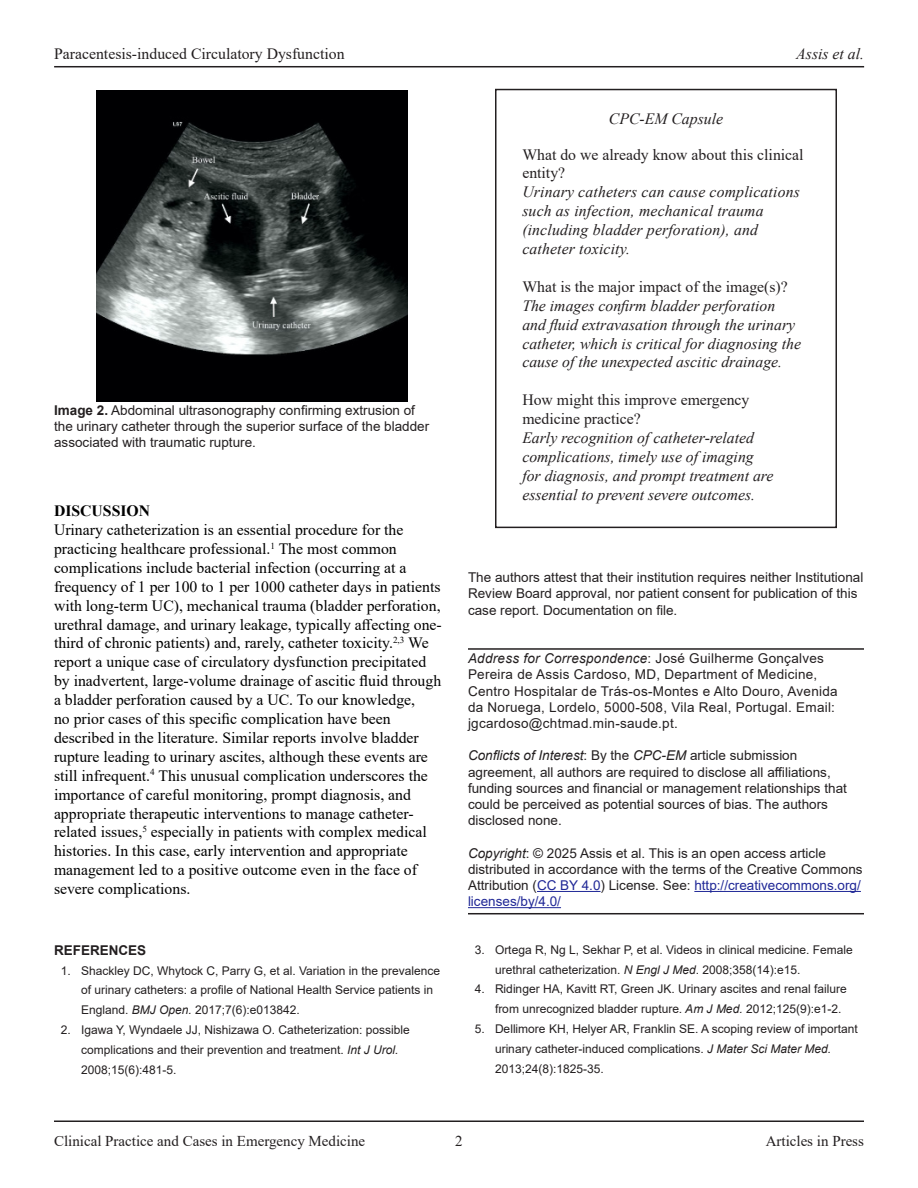
<style>
.page{position:relative;width:918px;height:1188px;background:#fff}
.page>*{position:absolute;margin:0;border:0;box-sizing:border-box;transform-origin:0 0}
.t1{font:15.75px/18.9px "Times New Roman";color:#000}
.Capsule_Summary_answer{font:italic 15.75px/18.9px "Times New Roman";color:#231f20}
.Capsule_Summary_answer-2{font:15.75px/18.9px "Times New Roman";color:#231f20}
.Body_Text__15{font:italic 15.75px "Times New Roman";color:#231f20}
.t2{font:700 15.75px "Times New Roman";color:#000}
.t3{font:15px "Times New Roman";color:#231f20}
.t4{font:13.5px/16.2px "Arial";color:#231f20}
.t5{font:13.5px/16.2px "Arial";letter-spacing:.02em;color:#231f20}
.t6{font:700 13.5px "Arial";color:#231f20}
.t7{font:12px/19.8px "Arial";color:#231f20}
.s1{font-weight:700}
.s2{font-style:italic}
.s3{color:#1f2796}
</style>
<div class="page">
<hr style="left:54px;top:1120px;width:810px;height:2px;background:#231f20">
<hr style="left:54px;top:66px;width:810px;height:1px;background:#231f20">
<div style="left:495px;top:89px;width:342px;height:439px;border:2px solid #231f20"></div>
<img style="left:97px;top:90px;width:311px;height:312px">
<hr style="left:468px;top:648px;width:396px;height:2px;background:#231f20">
<hr style="left:537px;top:891px;width:64px;height:1px;background:#1f2796">
<hr style="left:694px;top:891px;width:167px;height:1px;background:#1f2796">
<hr style="left:468px;top:913px;width:396px;height:1px;background:#231f20">
<hr style="left:468px;top:907px;width:93px;height:1px;background:#1f2796">
<p class="Capsule_Summary_answer-2" style="left:54px;top:44px;width:292px">Paracentesis-induced Circulatory Dysfunction</p>
<p class="Capsule_Summary_answer" style="left:796px;top:44px;width:69px">Assis et al.</p>
<p class="t4" style="left:54px;top:402px;width:377px"><span class="s1">Image 2.</span> Abdominal ultrasonography confirming extrusion of the urinary catheter through the superior surface of the bladder associated with traumatic rupture.</p>
<p class="t2" style="left:54px;top:499px;width:98px">DISCUSSION</p>
<p class="t1" style="left:54px;top:520px;width:389px">Urinary catheterization is an essential procedure for the practicing healthcare professional.<sup>1</sup> The most common complications include bacterial infection (occurring at a frequency of 1 per 100 to 1 per 1000 catheter days in patients with long-term UC), mechanical trauma (bladder perforation, urethral damage, and urinary leakage, typically affecting one&shy;third of chronic patients) and, rarely, catheter toxicity.<sup>2,3</sup> We report a unique case of circulatory dysfunction precipitated by inadvertent, large-volume drainage of ascitic fluid through a bladder perforation caused by a UC. To our knowledge,<br>no prior cases of this specific complication have been described in the literature. Similar reports involve bladder rupture leading to urinary ascites, although these events are still infrequent.<sup>4</sup> This unusual complication underscores the importance of careful monitoring, prompt diagnosis, and appropriate therapeutic interventions to manage catheter&shy;related issues,<sup>5</sup> especially in patients with complex medical histories. In this case, early intervention and appropriate management led to a positive outcome even in the face of severe complications.</p>
<p class="t6" style="left:54px;top:941px;width:94px">REFERENCES</p>
<p class="t7" style="left:81px;top:960px;width:361px;text-indent:-20px">1. Shackley DC, Whytock C, Parry G, et al. Variation in the prevalence of urinary catheters: a profile of National Health Service patients in<br>England. <span class="s2">BMJ Open.</span> 2017;7(6):e013842.</p>
<p class="t7" style="left:81px;top:1020px;width:330px;text-indent:-20px">2. Igawa Y, Wyndaele JJ, Nishizawa O. Catheterization: possible complications and their prevention and treatment. <span class="s2">Int J Urol.<br></span>2008;15(6):481-5.</p>
<p class="Body_Text__15" style="left:609px;top:108px;width:116px">CPC-EM Capsule</p>
<p class="Capsule_Summary_answer-2" style="left:522px;top:144px;width:283px">What do we already know about this clinical entity?</p>
<p class="Capsule_Summary_answer" style="left:522px;top:182px;width:279px">Urinary catheters can cause complications such as infection, mechanical trauma (including bladder perforation), and catheter toxicity.</p>
<p class="Capsule_Summary_answer-2" style="left:522px;top:277px;width:267px">What is the major impact of the image(s)?</p>
<p class="Capsule_Summary_answer" style="left:522px;top:296px;width:280px">The images confirm bladder perforation and fluid extravasation through the urinary catheter, which is critical for diagnosing the cause of the unexpected ascitic drainage.</p>
<p class="Capsule_Summary_answer-2" style="left:522px;top:390px;width:229px">How might this improve emergency medicine practice?</p>
<p class="Capsule_Summary_answer" style="left:522px;top:428px;width:253px">Early recognition of catheter-related complications, timely use of imaging for diagnosis, and prompt treatment are essential to prevent severe outcomes.</p>
<p class="t4" style="left:468px;top:569px;width:397px">The authors attest that their institution requires neither Institutional<br>Review Board approval, nor patient consent for publication of this case report. Documentation on file.</p>
<p class="t5" style="left:468px;top:650px;width:371px"><span class="s2">Address for Correspondence</span>: José Guilherme Gonçalves Pereira de Assis Cardoso, MD, Department of Medicine, Centro Hospitalar de Trás-os-Montes e Alto Douro, Avenida da Noruega, Lordelo, 5000-508, Vila Real, Portugal. Email: jgcardoso@chtmad.min-saude.pt.</p>
<p class="t4" style="left:468px;top:748px;width:380px"><span class="s2">Conflicts of Interest</span>: By the <span class="s2">CPC-EM</span> article submission agreement, all authors are required to disclose all affiliations, funding sources and financial or management relationships that could be perceived as potential sources of bias. The authors disclosed none.</p>
<p class="t4" style="left:468px;top:845px;width:396px"><span class="s2">Copyright</span>: © 2025 Assis et al. This is an open access article distributed in accordance with the terms of the Creative Commons Attribution (<span class="s3">CC BY 4.0</span>) License. See: <span class="s3">http://creativecommons.org/ licenses/by/4.0/</span></p>
<p class="t7" style="left:495px;top:940px;width:359px;text-indent:-20px">3. Ortega R, Ng L, Sekhar P, et al. Videos in clinical medicine. Female urethral catheterization. <span class="s2">N Engl J Med</span>. 2008;358(14):e15.</p>
<p class="t7" style="left:495px;top:979px;width:353px;text-indent:-20px">4. Ridinger HA, Kavitt RT, Green JK. Urinary ascites and renal failure from unrecognized bladder rupture<span class="s2">. Am J Med.</span> 2012;125(9):e1-2.</p>
<p class="t7" style="left:495px;top:1019px;width:364px;text-indent:-20px">5. Dellimore KH, Helyer AR, Franklin SE. A scoping review of important urinary catheter-induced complications. <span class="s2">J Mater Sci Mater Med.<br></span>2013;24(8):1825-35.</p>
<p class="t3" style="left:54px;top:1130px;width:313px">Clinical Practice and Cases in Emergency Medicine</p>
<p class="t3" style="left:455px;top:1130px;width:9px">2</p>
<p class="t3" style="left:766px;top:1130px;width:100px">Articles in Press</p>
</div>
